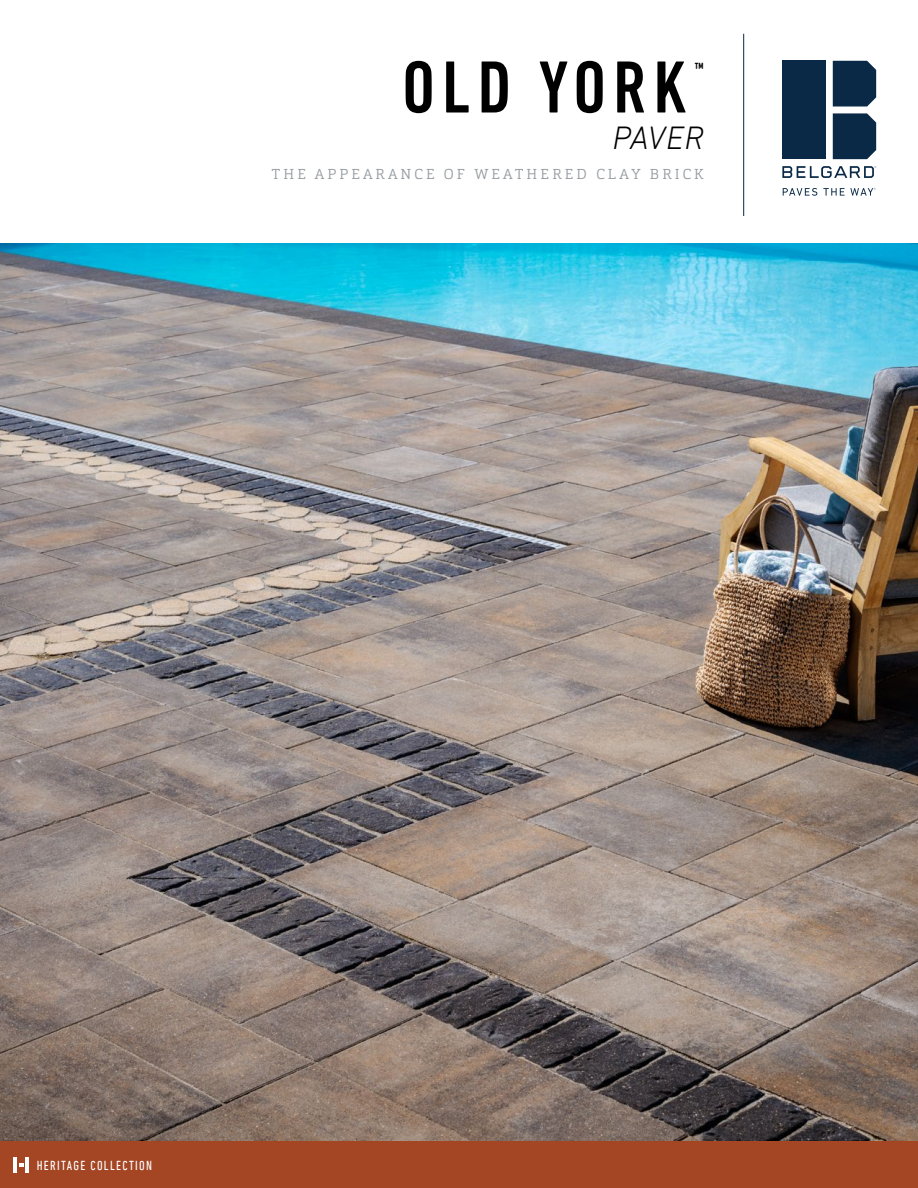
<style>
.page{position:relative;width:918px;height:1188px;background:#fff}
.page>*{position:absolute;margin:0;border:0;box-sizing:border-box;transform-origin:0 0}
.t1{font:500 condensed 75px "DIN Next LT Pro";letter-spacing:.1em;color:#000}
.t2{font:italic 300 33px "DIN Next LT Pro";letter-spacing:-.005em;color:#000}
.t3{font:500 condensed 14.85px "DIN Next LT Pro";color:#000}
.t4{font:300 14.25px "Cargan";letter-spacing:.21em;color:#959b9f}
.t5{font:condensed 13.35px "DIN Next LT Pro";letter-spacing:.1em;color:#fff}
</style>
<div class="page">
<hr style="left:743px;top:34px;width:1px;height:182px;background:#0a2947">
<div style="left:833px;top:61px;width:43px;height:46px;background:#0a2947"></div>
<div style="left:833px;top:113px;width:43px;height:46px;background:#0a2947"></div>
<div style="left:782px;top:61px;width:44px;height:98px;background:#0a2947"></div>
<svg style="left:782px;top:166px;width:94px;height:12px"></svg>
<svg style="left:783px;top:188px;width:34px;height:8px"></svg>
<svg style="left:823px;top:188px;width:53px;height:8px"></svg>
<div style="left:0;top:1141px;width:918px;height:47px;background:#a44624"></div>
<hr style="left:14px;top:1158px;width:3px;height:15px;background:#fff">
<svg style="left:19px;top:1163px;width:5px;height:4px"></svg>
<hr style="left:25px;top:1158px;width:4px;height:15px;background:#fff">
<img style="left:0;top:243px;width:918px;height:898px">
<h1 class="t1" style="left:403px;top:45px;width:286px">OLD YORK</h1>
<p class="t3" style="left:694px;top:59px;width:11px">™</p>
<h2 class="t2" style="left:612px;top:118px;width:93px">PAVER</h2>
<p class="t4" style="left:272px;top:165px;width:434px">THE APPEARANCE OF WEATHERED CLAY BRICK</p>
<p class="t5" style="left:37px;top:1158px;width:117px">HERITAGE COLLECTION</p>
</div>
